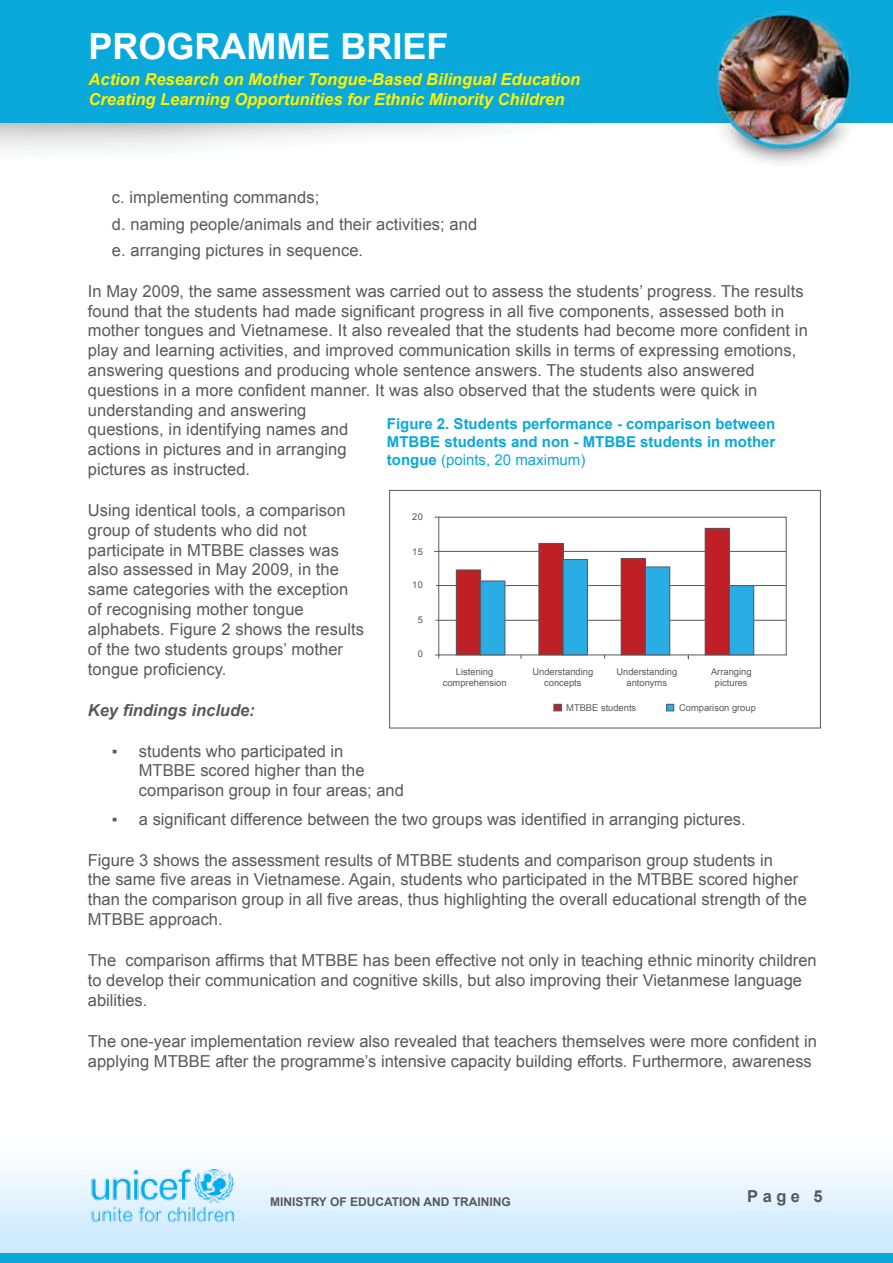
<style>
.page{position:relative;width:893px;height:1263px;background:#fff}
.page>*{position:absolute;margin:0;border:0;box-sizing:border-box;transform-origin:0 0}
.t1{font:700 36px "Arial";color:#fff}
.t2{font:16.5px/19.8px "Arial";letter-spacing:.005em;color:#58595b}
.t3{font:italic 700 16.5px/19.8px "Arial";color:#fff200}
.t4{font:italic 700 16.5px "Arial";color:#58595b}
.t5{font:700 16.5px "Arial";color:#58595b}
.t6{font:700 15px/18px "Arial";color:#09a9db;text-align:justify}
.t7{font:700 12px "Arial";color:#58595b}
.t8{font:9.3px/11.2px "Arial";color:#58595b;text-align:center}
.s1{font-family:"Times New Roman"}
.s2{font-weight:400}
</style>
<div class="page">
<div style="left:0;top:0;width:893px;height:123px;background:#09a9db"></div>
<img style="left:0;top:1169px;width:893px;height:94px">
<div style="left:1px;top:1254px;width:892px;height:9px;background:#09a9db"></div>
<img style="left:714px;top:11px;width:142px;height:152px">
<img style="left:85px;top:1167px;width:160px;height:71px">
<div style="left:554px;top:704px;width:7px;height:7px;background:#bf2026"></div>
<div style="left:554px;top:704px;width:7px;height:7px;border:1px solid #58595b"></div>
<div style="left:667px;top:704px;width:7px;height:7px;background:#29ade4"></div>
<div style="left:666px;top:704px;width:8px;height:7px;border:1px solid #58595b"></div>
<div style="left:389px;top:490px;width:432px;height:238px;border:1px solid #58595b"></div>
<hr style="left:434px;top:551px;width:352px;height:1px;background:#58595b">
<hr style="left:436px;top:585px;width:350px;height:1px;background:#58595b">
<hr style="left:435px;top:620px;width:351px;height:1px;background:#58595b">
<div style="left:438px;top:517px;width:348px;height:138px;border:1px solid #58595b"></div>
<div style="left:456px;top:570px;width:25px;height:85px;background:#bf2026"></div>
<div style="left:456px;top:570px;width:25px;height:85px;border:1px solid #58595b"></div>
<div style="left:481px;top:581px;width:24px;height:74px;background:#29ade4"></div>
<div style="left:480px;top:581px;width:25px;height:74px;border:1px solid #58595b"></div>
<div style="left:539px;top:543px;width:24px;height:112px;background:#bf2026"></div>
<div style="left:539px;top:543px;width:24px;height:112px;border:1px solid #58595b"></div>
<div style="left:563px;top:560px;width:24px;height:95px;background:#29ade4"></div>
<div style="left:563px;top:559px;width:25px;height:96px;border:1px solid #58595b"></div>
<div style="left:621px;top:559px;width:24px;height:96px;background:#bf2026"></div>
<div style="left:621px;top:559px;width:25px;height:96px;border:1px solid #58595b"></div>
<div style="left:645px;top:567px;width:25px;height:88px;background:#29ade4"></div>
<div style="left:645px;top:567px;width:25px;height:88px;border:1px solid #58595b"></div>
<div style="left:705px;top:528px;width:24px;height:127px;background:#bf2026"></div>
<div style="left:705px;top:528px;width:25px;height:127px;border:1px solid #58595b"></div>
<div style="left:729px;top:586px;width:25px;height:69px;background:#29ade4"></div>
<div style="left:729px;top:585px;width:25px;height:70px;border:1px solid #58595b"></div>
<h1 class="t1" style="left:89px;top:22px;width:362px">PROGRAMME BRIEF</h1>
<p class="t3" style="left:89px;top:70px;width:493px">Action Research on Mother Tongue-Based Bilingual Education<br>Creating Learning Opportunities for Ethnic Minority Children</p>
<p class="t2" style="left:112px;top:185px;width:367px;line-height:26.2px">c. implementing commands;<br>d. naming people/animals and their activities; and e. arranging pictures in sequence.</p>
<p class="t2" style="left:88px;top:281px;width:721px">In May 2009, the same assessment was carried out to assess the students’ progress. The results found that the students had made significant progress in all five components, assessed both in mother tongues and Vietnamese. It also revealed that the students had become more confident in play and learning activities, and improved communication skills in terms of expressing emotions, answering questions and producing whole sentence answers. The students also answered questions in a more confident manner. It was also observed that the students were quick in understanding and answering<br>questions, in identifying names and<br>actions in pictures and in arranging<br>pictures as instructed.</p>
<p class="t2" style="left:88px;top:501px;width:278px">Using identical tools, a comparison group of students who did not participate in MTBBE classes was also assessed in May 2009, in the same categories with the exception of recognising mother tongue alphabets. Figure 2 shows the results of the two students groups’ mother tongue proficiency.</p>
<p class="t4" style="left:88px;top:699px;width:168px">Key findings include:</p>
<p class="t2" style="left:139px;top:741px;width:267px;text-indent:-27px"><span class="s1">▪</span> students who participated in<br>MTBBE scored higher than the comparison group in four areas; and</p>
<p class="t2" style="left:112px;top:809px;width:635px"><span class="s1">▪</span> a significant difference between the two groups was identified in arranging pictures.</p>
<p class="t2" style="left:88px;top:850px;width:721px">Figure 3 shows the assessment results of MTBBE students and comparison group students in<br>the same five areas in Vietnamese. Again, students who participated in the MTBBE scored higher than the comparison group in all five areas, thus highlighting the overall educational strength of the MTBBE approach.</p>
<p class="t2" style="left:88px;top:950px;width:730px">The comparison affirms that MTBBE has been effective not only in teaching ethnic minority children to develop their communication and cognitive skills, but also improving their Vietanmese language abilities.</p>
<p class="t2" style="left:88px;top:1031px;width:731px">The one-year implementation review also revealed that teachers themselves were more confident in applying MTBBE after the programme’s intensive capacity building efforts. Furthermore, awareness</p>
<p class="t6" style="left:387px;top:415px;width:390px">Figure 2. Students performance - comparison between MTBBE students and non - MTBBE students in mother tongue <span class="s2">(points, 20 maximum)</span></p>
<p class="t8" style="left:412px;top:511px;width:12px">20</p>
<p class="t8" style="left:412px;top:546px;width:12px">15</p>
<p class="t8" style="left:412px;top:579px;width:12px">10</p>
<p class="t8" style="left:418px;top:614px;width:7px">5</p>
<p class="t8" style="left:418px;top:648px;width:7px">0</p>
<p class="t8" style="left:443px;top:666px;width:65px">Listening comprehension</p>
<p class="t8" style="left:532px;top:666px;width:62px">Understanding concepts</p>
<p class="t8" style="left:616px;top:666px;width:62px">Understanding antonyms</p>
<p class="t8" style="left:711px;top:666px;width:42px">Arranging pictures</p>
<p class="t8" style="left:566px;top:702px;width:72px">MTBBE students</p>
<p class="t8" style="left:679px;top:702px;width:78px">Comparison group</p>
<p class="t7" style="left:270px;top:1193px;width:242px">MINISTRY OF EDUCATION AND TRAINING</p>
<p class="t5" style="left:747px;top:1185px;width:77px">Page 5</p>
</div>
